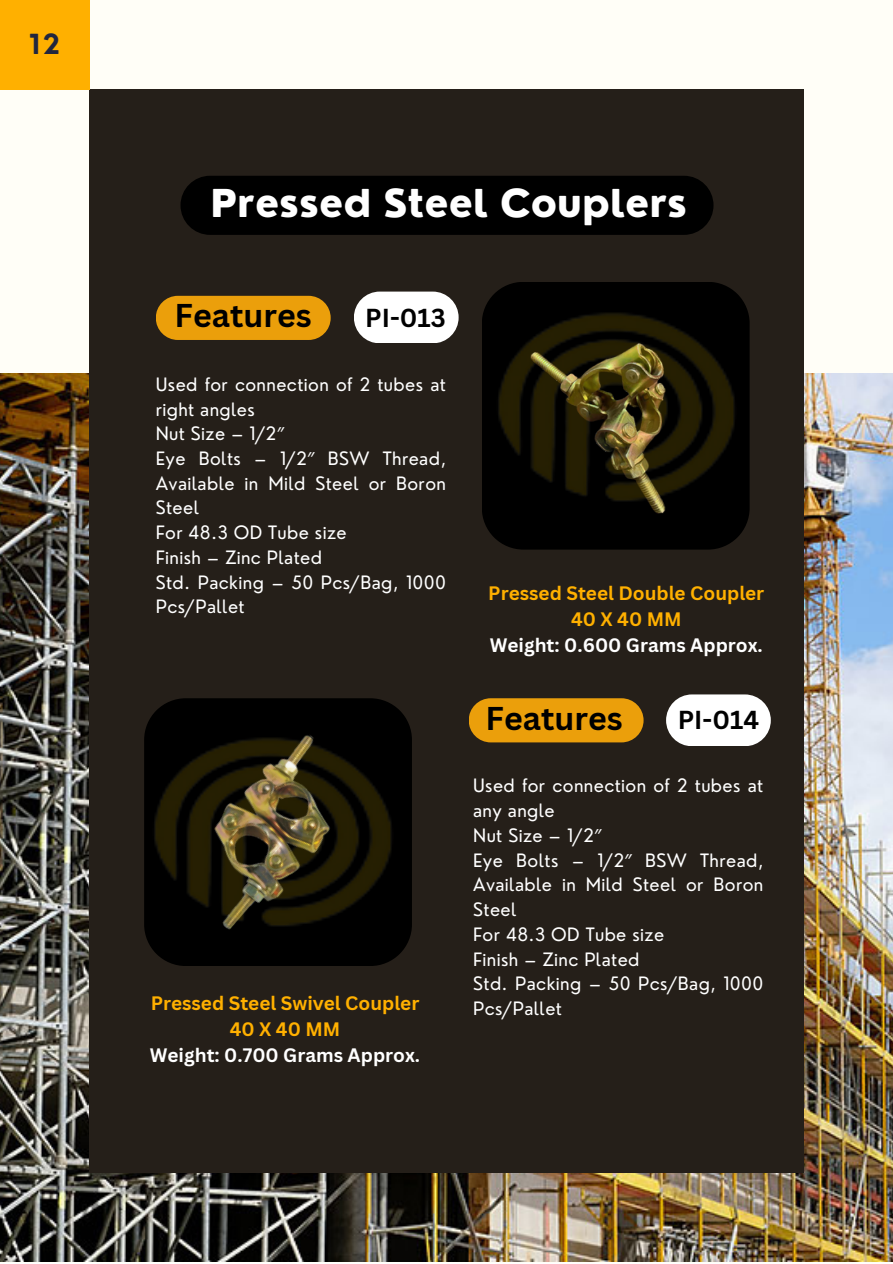
<style>
.page{position:relative;width:893px;height:1264px;background:#fff}
.page>*{position:absolute;margin:0;border:0;box-sizing:border-box;transform-origin:0 0}
.t1{font:800 37.5px "Nourd";color:#fff}
.t2{font:700 32.1px "Canva Sans";color:#000}
.t3{font:700 27px "Nourd";color:#22263e}
.t4{font:700 25.35px "Canva Sans";color:#000}
.t5{font:700 18.9px "Canva Sans";color:#ffb000}
.t6{font:700 18.9px "Canva Sans";color:#fff}
.t7{font:18px/24.8px "Nourd";letter-spacing:.02em;color:#fff}
.s1{font-family:"Noto Sans"}
</style>
<div class="page">
<div style="left:0;top:0;width:892px;height:1262px;background:#fffef7"></div>
<img style="left:0;top:373px;width:892px;height:888px">
<div style="left:89px;top:89px;width:714px;height:1084px;background:#251f19"></div>
<div style="left:0;top:0;width:89px;height:89px;background:#ffb000"></div>
<svg style="left:483px;top:282px;width:266px;height:267px;background:#050403"></svg>
<div style="left:180px;top:176px;width:533px;height:59px;background:#000;border-radius:30px"></div>
<div style="left:468px;top:698px;width:175px;height:44px;background:#eb9f0b;border-radius:22px"></div>
<div style="left:156px;top:296px;width:174px;height:44px;background:#eb9f0b;border-radius:22px"></div>
<div style="left:354px;top:291px;width:104px;height:52px;background:#fff;border-radius:26px"></div>
<div style="left:666px;top:694px;width:104px;height:52px;background:#fff;border-radius:26px"></div>
<div style="left:530px;top:516px;width:176px;height:34px;background:#000"></div>
<img style="left:146px;top:698px;width:266px;height:268px">
<img style="left:144px;top:727px;width:262px;height:214px">
<img style="left:482px;top:303px;width:268px;height:213px">
<p class="t3" style="left:29px;top:27px;width:33px">12</p>
<p class="t1" style="left:211px;top:179px;width:478px">Pressed Steel Couplers</p>
<p class="t2" style="left:175px;top:292px;width:139px">Features</p>
<p class="t4" style="left:365px;top:300px;width:82px">PI-013</p>
<p class="t7" style="left:156px;top:371px;width:291px">Used for connection of 2 tubes at right angles</p>
<p class="t7" style="left:156px;top:421px;width:130px">Nut Size – 1/2<span class="s1">″</span></p>
<p class="t7" style="left:156px;top:446px;width:291px;text-align:justify">Eye Bolts – 1/2<span class="s1">″</span> BSW Thread, Available in Mild Steel or Boron Steel</p>
<p class="t7" style="left:156px;top:520px;width:192px">For 48.3 OD Tube size</p>
<p class="t7" style="left:156px;top:545px;width:168px">Finish – Zinc Plated</p>
<p class="t7" style="left:156px;top:569px;width:291px">Std. Packing – 50 Pcs/Bag, 1000<br>Pcs/Pallet</p>
<p class="t5" style="left:151px;top:989px;width:270px">Pressed Steel Swivel Coupler</p>
<p class="t5" style="left:230px;top:1015px;width:112px">40 X 40 MM</p>
<p class="t6" style="left:150px;top:1041px;width:272px">Weight: 0.700 Grams Approx.</p>
<p class="t5" style="left:488px;top:580px;width:277px">Pressed Steel Double Coupler</p>
<p class="t5" style="left:571px;top:605px;width:112px">40 X 40 MM</p>
<p class="t6" style="left:489px;top:631px;width:274px">Weight: 0.600 Grams Approx.</p>
<p class="t2" style="left:485px;top:695px;width:139px">Features</p>
<p class="t4" style="left:677px;top:702px;width:83px">PI-014</p>
<p class="t7" style="left:473px;top:773px;width:291px">Used for connection of 2 tubes at any angle</p>
<p class="t7" style="left:473px;top:822px;width:130px">Nut Size – 1/2<span class="s1">″</span></p>
<p class="t7" style="left:473px;top:847px;width:291px;text-align:justify">Eye Bolts – 1/2<span class="s1">″</span> BSW Thread, Available in Mild Steel or Boron Steel</p>
<p class="t7" style="left:473px;top:921px;width:192px">For 48.3 OD Tube size</p>
<p class="t7" style="left:473px;top:946px;width:168px">Finish – Zinc Plated</p>
<p class="t7" style="left:473px;top:971px;width:291px">Std. Packing – 50 Pcs/Bag, 1000<br>Pcs/Pallet</p>
</div>
